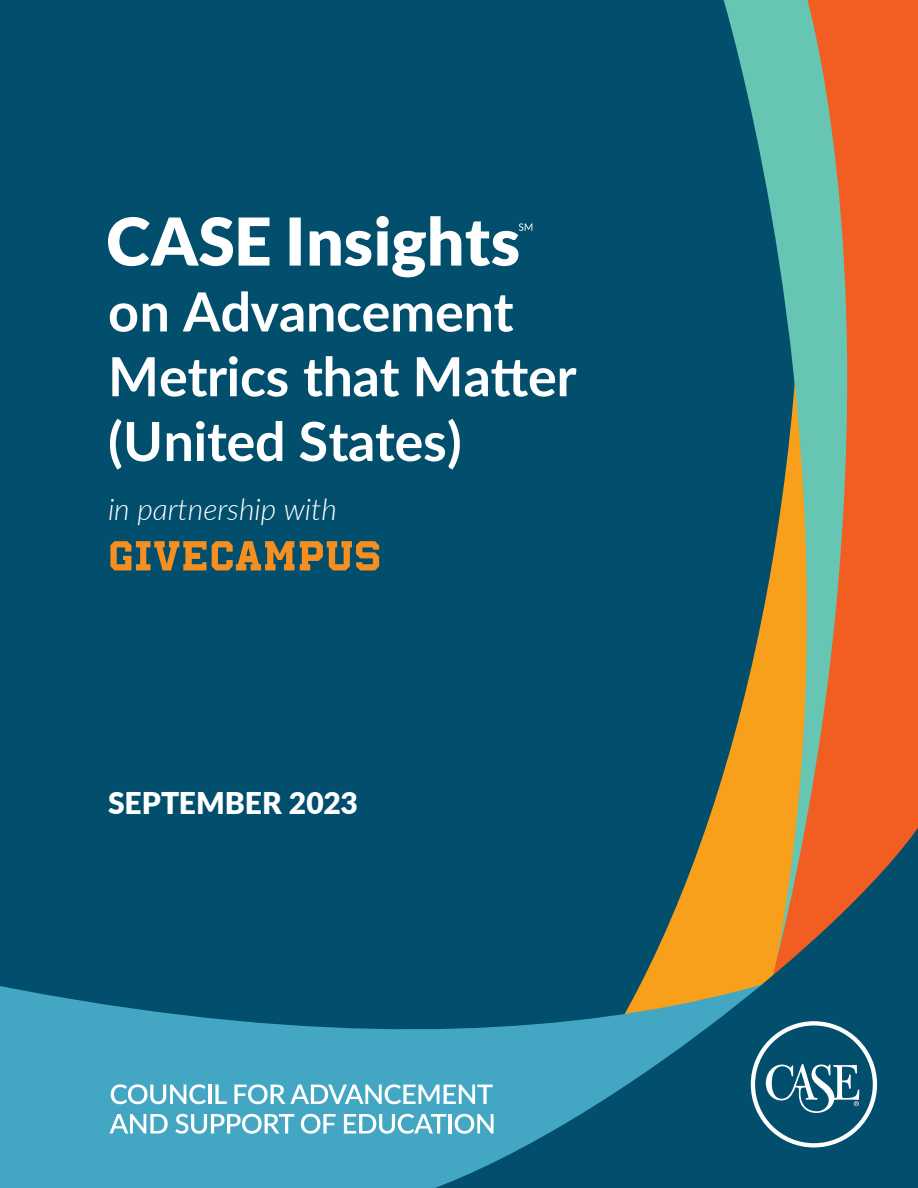
<style>
.page{position:relative;width:918px;height:1188px;background:#014e6d}
.page>*{position:absolute;margin:0;border:0;box-sizing:border-box;transform-origin:0 0}
.t1{font:700 54px/64.8px "Lato";letter-spacing:-.005em;color:#fff}
.t2{font:italic 300 30px "Lato";color:#fff}
.t3{font:900 30px "Lato";color:#fff}
</style>
<div class="page">
<svg style="left:714px;top:0;width:204px;height:808px"></svg>
<svg style="left:0;top:986px;width:392px;height:202px;fill:#43a7c4"></svg>
<svg style="left:392px;top:808px;width:526px;height:380px"></svg>
<svg style="left:111px;top:1084px;width:95px;height:20px;background:#86c6d9"></svg>
<hr style="left:208px;top:1085px;width:3px;height:19px;background:#fff">
<svg style="left:215px;top:1085px;width:12px;height:19px"></svg>
<svg style="left:234px;top:1084px;width:259px;height:20px;background:#88c7d9"></svg>
<svg style="left:110px;top:1114px;width:58px;height:20px"></svg>
<svg style="left:175px;top:1114px;width:119px;height:20px;background:#8ac8da"></svg>
<svg style="left:301px;top:1114px;width:35px;height:20px"></svg>
<svg style="left:344px;top:1114px;width:102px;height:20px;background:#89c7d9"></svg>
<hr style="left:449px;top:1114px;width:3px;height:20px;background:#fff">
<svg style="left:455px;top:1114px;width:39px;height:20px"></svg>
<svg style="left:108px;top:216px;width:424px;height:61px"></svg>
<svg style="left:751px;top:1021px;width:126px;height:127px"></svg>
<svg style="left:110px;top:541px;width:269px;height:30px"></svg>
<p class="t1" style="left:108px;top:277px;width:470px">on Advancement<br>Metrics that Matter (United States)</p>
<p class="t2" style="left:108px;top:489px;width:231px">in partnership with</p>
<p class="t3" style="left:108px;top:780px;width:252px">SEPTEMBER 2023</p>
</div>
